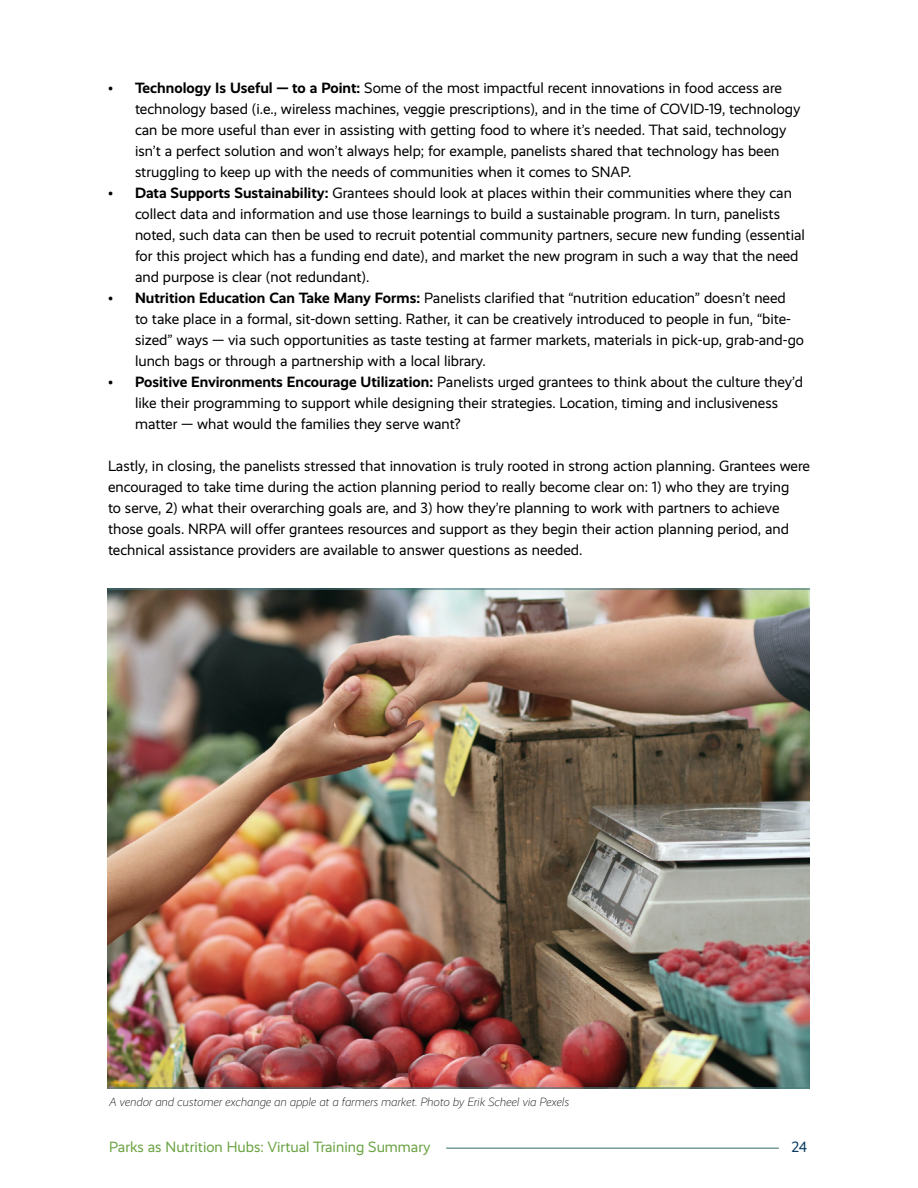
<style>
.page{position:relative;width:918px;height:1188px;background:#fff}
.page>*{position:absolute;margin:0;border:0;box-sizing:border-box;transform-origin:0 0}
.t1{font:15px/21px "Realist";color:#000}
.t2{font:15px "Realist";color:#6aa342}
.t3{font:15px "Realist";color:#0b3c61}
.t4{font:italic 300 12px "Realist";color:#000}
.s1{font-weight:700}
</style>
<div class="page">
<hr style="left:446px;top:1148px;width:333px;height:1px;background:#467a7c">
<img style="left:108px;top:590px;width:702px;height:497px">
<hr style="left:108px;top:1087px;width:702px;height:2px;background:#467a7c">
<hr style="left:108px;top:588px;width:702px;height:2px;background:#467a7c">
<p class="t1" style="left:135px;top:77px;width:667px;text-indent:-27px">• <span class="s1">Technology Is Useful — to a Point:</span> Some of the most impactful recent innovations in food access are technology based (i.e., wireless machines, veggie prescriptions), and in the time of COVID-19, technology can be more useful than ever in assisting with getting food to where it’s needed. That said, technology isn’t a perfect solution and won’t always help; for example, panelists shared that technology has been struggling to keep up with the needs of communities when it comes to SNAP.</p>
<p class="t1" style="left:135px;top:182px;width:672px;text-indent:-27px">• <span class="s1">Data Supports Sustainability:</span> Grantees should look at places within their communities where they can collect data and information and use those learnings to build a sustainable program. In turn, panelists noted, such data can then be used to recruit potential community partners, secure new funding (essential for this project which has a funding end date), and market the new program in such a way that the need and purpose is clear (not redundant).</p>
<p class="t1" style="left:135px;top:287px;width:671px;text-indent:-27px">• <span class="s1">Nutrition Education Can Take Many Forms:</span> Panelists clarified that “nutrition education” doesn’t need<br>to take place in a formal, sit-down setting. Rather, it can be creatively introduced to people in fun, “bite&shy;sized” ways — via such opportunities as taste testing at farmer markets, materials in pick-up, grab-and-go lunch bags or through a partnership with a local library.</p>
<p class="t1" style="left:135px;top:371px;width:670px;text-indent:-27px">• <span class="s1">Positive Environments Encourage Utilization:</span> Panelists urged grantees to think about the culture they’d like their programming to support while designing their strategies. Location, timing and inclusiveness matter — what would the families they serve want?</p>
<p class="t1" style="left:108px;top:455px;width:704px">Lastly, in closing, the panelists stressed that innovation is truly rooted in strong action planning. Grantees were encouraged to take time during the action planning period to really become clear on: 1) who they are trying<br>to serve, 2) what their overarching goals are, and 3) how they’re planning to work with partners to achieve those goals. NRPA will offer grantees resources and support as they begin their action planning period, and technical assistance providers are available to answer questions as needed.</p>
<p class="t4" style="left:109px;top:1095px;width:462px">A vendor and customer exchange an apple at a farmers market. Photo by Erik Scheel via Pexels</p>
<p class="t2" style="left:109px;top:1139px;width:323px">Parks as Nutrition Hubs: Virtual Training Summary</p>
<p class="t3" style="left:792px;top:1139px;width:17px">24</p>
</div>
